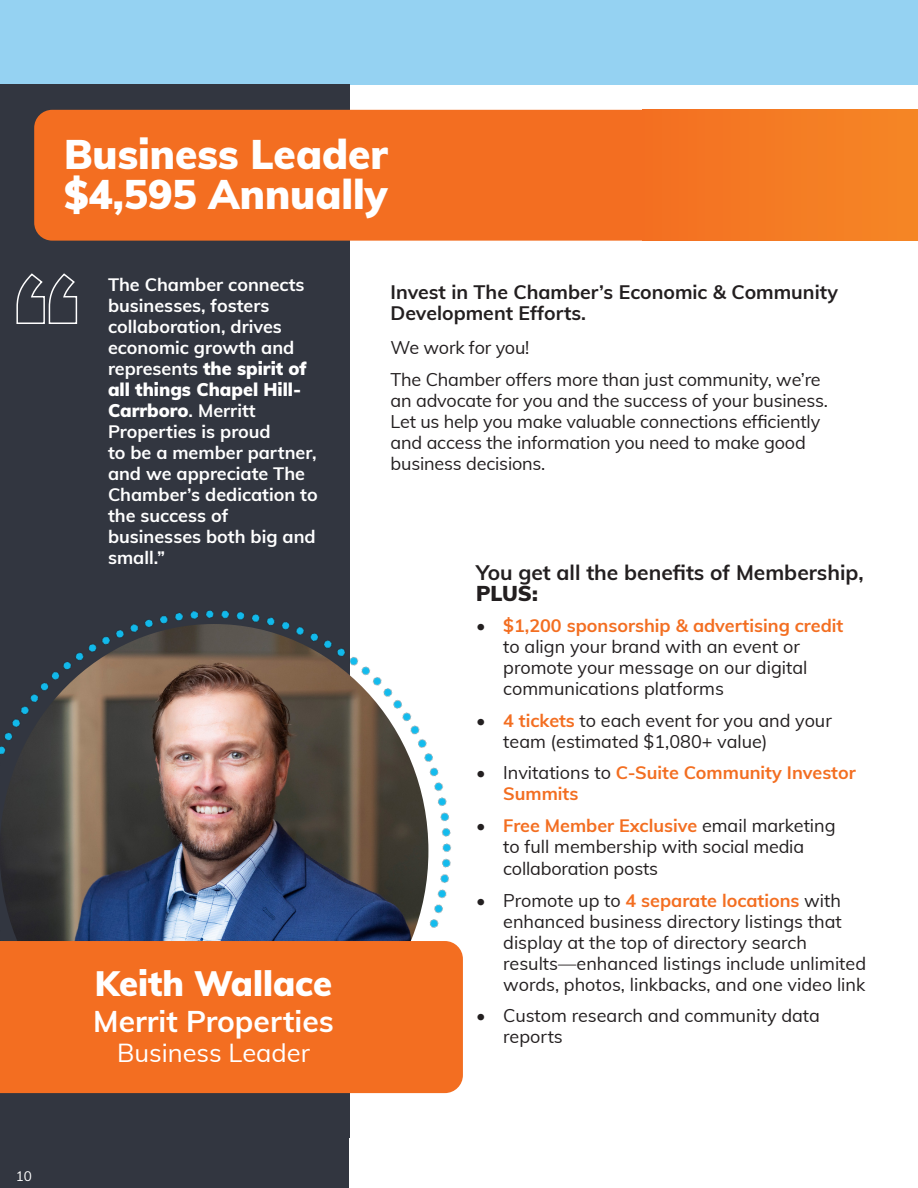
<style>
.page{position:relative;width:918px;height:1188px;background:#fff}
.page>*{position:absolute;margin:0;border:0;box-sizing:border-box;transform-origin:0 0}
.t1{font:900 40.5px "Muli";color:#fff}
.t2{font:900 34.5px "Muli";color:#fff}
.t3{font:700 30px "Muli";color:#fff}
.t4{font:25.5px "Muli";color:#fff}
.t5{font:700 21px/21px "Muli";color:#231f20}
.t6{font:700 19.5px/21px "Muli";color:#231f20}
.t7{font:18px/21px "Muli";color:#231f20}
.t8{font:700 18px/21px "Muli";color:#fff}
.t9{font:700 18px/21px "Muli";color:#f36e21}
.t10{font:13.5px "Muli";color:#fff}
.s1{font-weight:900}
.s2{font-weight:700}
.s3{font-weight:700;color:#f36e21}
.s4{font-weight:400;color:#231f20}
</style>
<div class="page">
<div style="left:0;top:1163px;width:918px;height:25px;background:#323640"></div>
<div style="left:0;top:0;width:918px;height:85px;background:#95d2f2"></div>
<div style="left:0;top:84px;width:349px;height:1084px;background:#323640"></div>
<div style="left:34px;top:110px;width:609px;height:131px;background:#f36e21"></div>
<svg style="left:16px;top:273px;width:62px;height:51px"></svg>
<img style="left:0;top:489px;width:451px;height:647px">
<img style="left:0;top:624px;width:428px;height:317px">
<div style="left:0;top:941px;width:463px;height:152px;background:#f36e21"></div>
<div style="left:349px;top:1139px;width:569px;height:49px;background:#fff"></div>
<div style="left:643px;top:110px;width:275px;height:131px;background:#f47b24"></div>
<p class="t1" style="left:64px;top:124px;width:325px">Business Leader</p>
<p class="t1" style="left:64px;top:165px;width:325px">$4,595 Annually</p>
<p class="t8" style="left:108px;top:274px;width:211px">The Chamber connects businesses, fosters collaboration, drives economic growth and represents <span class="s1">the spirit of all things Chapel Hill-<br>Carrboro</span>. Merritt<br>Properties is proud<br>to be a member partner, and we appreciate The<br>Chamber’s dedication to the success of businesses both big and small.”</p>
<p class="t2" style="left:95px;top:958px;width:239px">Keith Wallace</p>
<p class="t3" style="left:93px;top:999px;width:242px">Merrit Properties</p>
<p class="t4" style="left:117px;top:1034px;width:194px">Business Leader</p>
<p class="t6" style="left:391px;top:280px;width:449px">Invest in The Chamber’s Economic &amp; Community<br>Development Efforts.</p>
<p class="t7" style="left:391px;top:336px;width:140px">We work for you!</p>
<p class="t7" style="left:391px;top:368px;width:439px">The Chamber offers more than just community, we’re an advocate for you and the success of your business.<br>Let us help you make valuable connections efficiently and access the information you need to make good business decisions.</p>
<p class="t5" style="left:476px;top:561px;width:389px">You get all the benefits of Membership,<br><span class="s1">PLUS:</span></p>
<p class="t7" style="left:503px;top:614px;width:342px;text-indent:-27px"><span class="s2">•</span> <span class="s3">$1,200 sponsorship &amp; advertising credit </span>to align your brand with an event or promote your message on our digital communications platforms</p>
<p class="t7" style="left:503px;top:709px;width:330px;text-indent:-27px"><span class="s2">•</span> <span class="s3">4 tickets</span> to each event for you and your team (estimated $1,080+ value)</p>
<p class="t9" style="left:503px;top:761px;width:354px;text-indent:-27px"><span class="s4">• Invitations to</span> C-Suite Community Investor<br>Summits</p>
<p class="t7" style="left:503px;top:814px;width:334px;line-height:21.6px;text-indent:-27px"><span class="s2">•</span> <span class="s3">Free Member Exclusive</span> email marketing to full membership with social media collaboration posts</p>
<p class="t7" style="left:503px;top:889px;width:364px;text-indent:-27px">• Promote up to <span class="s3">4 separate locations</span> with enhanced business directory listings that display at the top of directory search results—enhanced listings include unlimited words, photos, linkbacks, and one video link</p>
<p class="t7" style="left:503px;top:1004px;width:318px;text-indent:-27px">• Custom research and community data reports</p>
<p class="t10" style="left:16px;top:1166px;width:18px">10</p>
</div>
